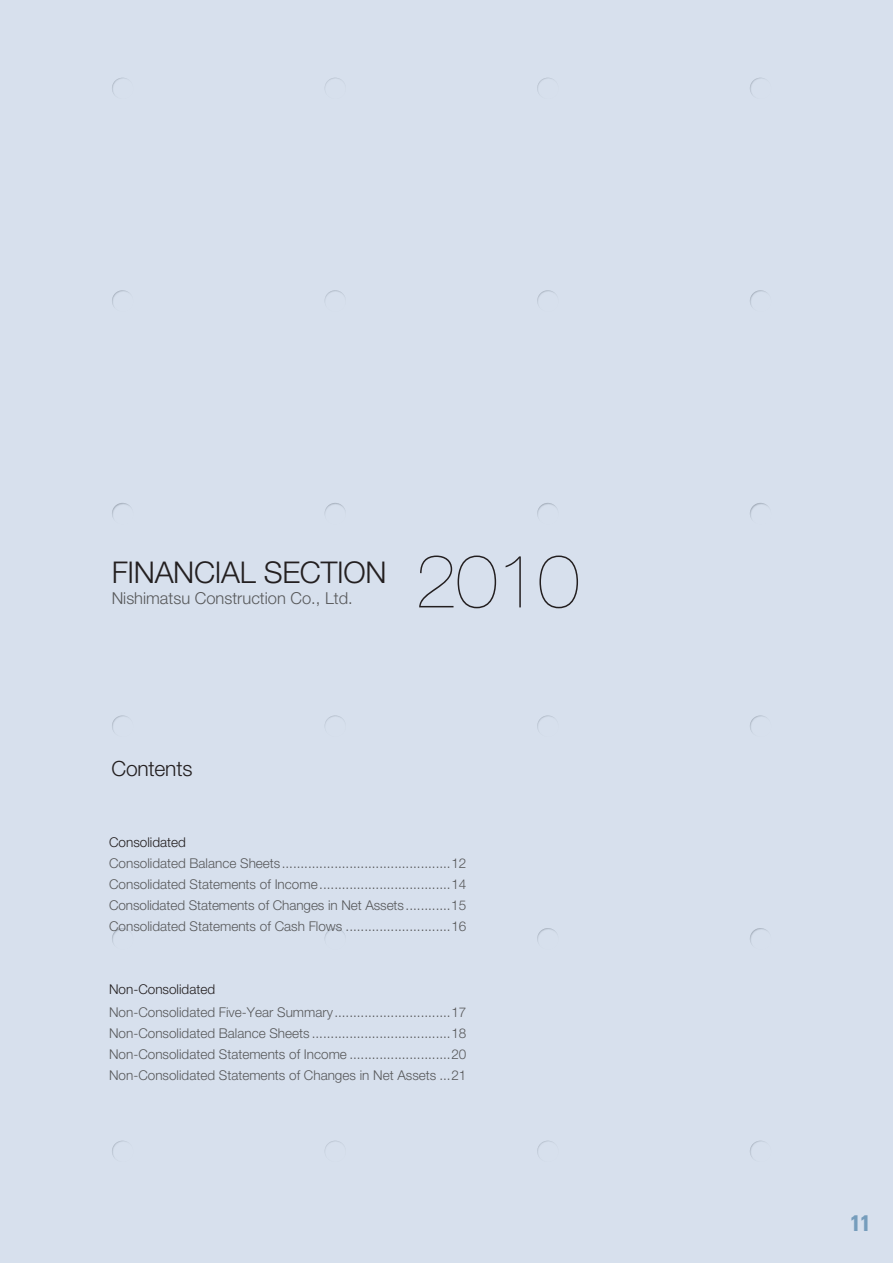
<style>
.page{position:relative;width:893px;height:1263px;background:#d7e0ed}
.page>*{position:absolute;margin:0;border:0;box-sizing:border-box;transform-origin:0 0}
.t1{font:200 75px "Helvetica Neue";color:#231f20}
.t2{font:300 30px "Helvetica Neue";letter-spacing:-.01em;color:#231f20}
.t3{font:700 condensed 22.5px "Univers";color:#769dbc}
.t4{font:300 21px "Helvetica Neue";letter-spacing:-.01em;color:#231f20}
.t5{font:300 16.5px "Helvetica Neue";color:#58595b}
.t6{font:300 13.5px/21px "Helvetica Neue";color:#58595b;text-align:justify}
.t7{font:300 13.5px "Helvetica Neue";color:#231f20}
</style>
<div class="page">
<img style="left:112px;top:78px;width:21px;height:21px;border-radius:50%">
<img style="left:112px;top:290px;width:21px;height:22px;border-radius:50%">
<img style="left:112px;top:503px;width:21px;height:21px;border-radius:50%">
<img style="left:112px;top:715px;width:21px;height:22px;border-radius:50%">
<img style="left:112px;top:928px;width:21px;height:21px;border-radius:50%">
<img style="left:112px;top:1141px;width:21px;height:21px;border-radius:50%">
<img style="left:325px;top:290px;width:21px;height:22px;border-radius:50%">
<img style="left:325px;top:503px;width:21px;height:21px;border-radius:50%">
<img style="left:325px;top:715px;width:21px;height:22px;border-radius:50%">
<img style="left:325px;top:928px;width:21px;height:21px;border-radius:50%">
<img style="left:537px;top:78px;width:21px;height:21px;border-radius:50%">
<img style="left:537px;top:290px;width:21px;height:22px;border-radius:50%">
<img style="left:537px;top:503px;width:21px;height:21px;border-radius:50%">
<img style="left:537px;top:715px;width:21px;height:22px;border-radius:50%">
<img style="left:537px;top:928px;width:21px;height:21px;border-radius:50%">
<img style="left:537px;top:1141px;width:21px;height:21px;border-radius:50%">
<img style="left:750px;top:78px;width:21px;height:21px;border-radius:50%">
<img style="left:750px;top:290px;width:21px;height:22px;border-radius:50%">
<img style="left:750px;top:503px;width:21px;height:21px;border-radius:50%">
<img style="left:750px;top:715px;width:21px;height:22px;border-radius:50%">
<img style="left:750px;top:928px;width:21px;height:21px;border-radius:50%">
<img style="left:750px;top:1141px;width:21px;height:21px;border-radius:50%">
<h2 class="t2" style="left:112px;top:562px;width:276px">FINANCIAL SECTION</h2>
<p class="t5" style="left:112px;top:593px;width:243px">Nishimatsu Construction Co., Ltd.</p>
<h1 class="t1" style="left:415px;top:554px;width:166px">2010</h1>
<h3 class="t4" style="left:111px;top:761px;width:82px">Contents</h3>
<p class="t7" style="left:109px;top:837px;width:78px">Consolidated</p>
<p class="t6" style="left:109px;top:854px;width:359px">Consolidated Balance Sheets .............................................12<br>Consolidated Statements of Income ...................................14<br>Consolidated Statements of Changes in Net Assets ............15<br>Consolidated Statements of Cash Flows ............................16</p>
<p class="t7" style="left:109px;top:984px;width:108px">Non-Consolidated</p>
<p class="t6" style="left:109px;top:1003px;width:359px">Non-Consolidated Five-Year Summary ...............................17<br>Non-Consolidated Balance Sheets .....................................18<br>Non-Consolidated Statements of Income ...........................20<br>Non-Consolidated Statements of Changes in Net Assets ...21</p>
<h3 class="t3" style="left:850px;top:1215px;width:21px">11</h3>
</div>
